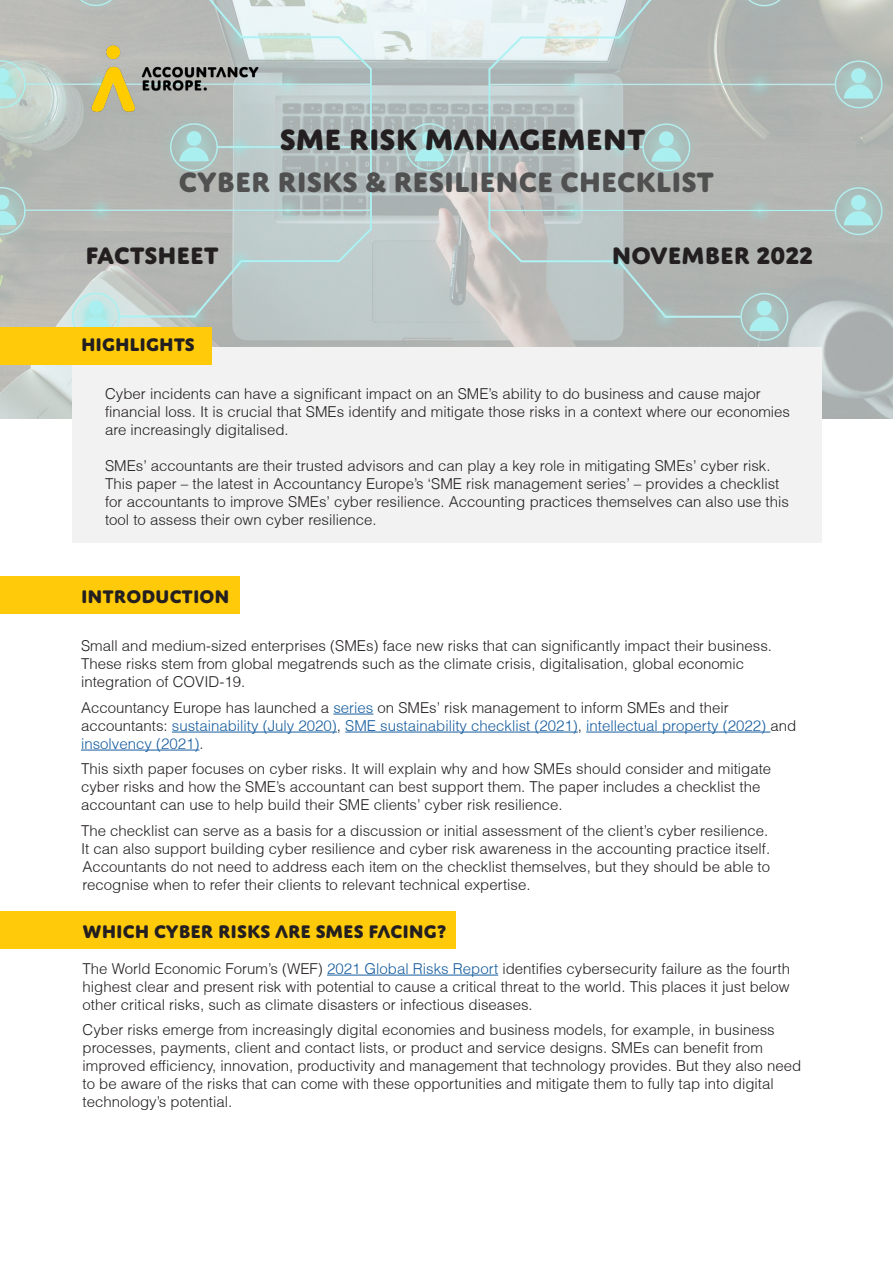
<style>
.page{position:relative;width:893px;height:1263px;background:#fff}
.page>*{position:absolute;margin:0;border:0;box-sizing:border-box;transform-origin:0 0}
.t1{font:31.5px "Domus Accountancy Europe";color:#231f20}
.t2{font:30px "Domus Accountancy Europe";color:#505050}
.t3{font:800 25.5px "Domus Titling";color:#231f20}
.t4{font:19.5px "Domus Accountancy Europe";color:#231f20}
.t5{font:300 15px/18px "Helvetica";color:#231f20}
.t6{font:300 15px/18px "Helvetica";color:#175d9e}
.s1{color:#231f20}
.s2{color:#175d9e}
</style>
<div class="page">
<img style="left:0;top:0;width:893px;height:419px">
<div style="left:0;top:912px;width:455px;height:37px;background:#feca0a"></div>
<div style="left:72px;top:347px;width:749px;height:195px;background:#f2f2f2"></div>
<div style="left:0;top:577px;width:239px;height:37px;background:#feca0a"></div>
<div style="left:0;top:327px;width:211px;height:38px;background:#feca0a"></div>
<hr style="left:333px;top:714px;width:40px;height:1px;background:#175d9e">
<hr style="left:172px;top:732px;width:165px;height:1px;background:#175d9e">
<hr style="left:345px;top:732px;width:233px;height:1px;background:#175d9e">
<hr style="left:586px;top:732px;width:184px;height:1px;background:#175d9e">
<hr style="left:81px;top:750px;width:118px;height:1px;background:#175d9e">
<hr style="left:327px;top:975px;width:171px;height:1px;background:#175d9e">
<img style="left:43px;top:37px;width:264px;height:104px">
<p class="t1" style="left:280px;top:120px;width:367px">SME RISK MANAGEMENT</p>
<p class="t2" style="left:179px;top:164px;width:537px">CYBER RISKS &amp; RESILIENCE CHECKLIST</p>
<p class="t3" style="left:85px;top:240px;width:135px">FACTSHEET</p>
<p class="t3" style="left:612px;top:240px;width:203px">NOVEMBER 2022</p>
<p class="t4" style="left:81px;top:333px;width:115px">HIGHLIGHTS</p>
<p class="t5" style="left:105px;top:385px;width:686px">Cyber incidents can have a significant impact on an SME’s ability to do business and cause major financial loss. It is crucial that SMEs identify and mitigate those risks in a context where our economies are increasingly digitalised.</p>
<p class="t5" style="left:105px;top:457px;width:685px">SMEs’ accountants are their trusted advisors and can play a key role in mitigating SMEs’ cyber risk.<br>This paper – the latest in Accountancy Europe’s ‘SME risk management series’ – provides a checklist for accountants to improve SMEs’ cyber resilience. Accounting practices themselves can also use this tool to assess their own cyber resilience.</p>
<p class="t4" style="left:81px;top:585px;width:150px">INTRODUCTION</p>
<p class="t5" style="left:81px;top:637px;width:692px">Small and medium-sized enterprises (SMEs) face new risks that can significantly impact their business.<br>These risks stem from global megatrends such as the climate crisis, digitalisation, global economic integration of COVID-19.</p>
<p class="t6" style="left:81px;top:698px;width:717px"><span class="s1">Accountancy Europe has launched a</span> series <span class="s1">on SMEs’ risk management to inform SMEs and their accountants:</span> sustainability (July 2020)<span class="s1">,</span> SME sustainability checklist (2021)<span class="s1">,</span> intellectual property (2022) <span class="s1">and </span>insolvency (2021)<span class="s1">.</span></p>
<p class="t5" style="left:81px;top:760px;width:692px">This sixth paper focuses on cyber risks. It will explain why and how SMEs should consider and mitigate</p>
<p class="t5" style="left:81px;top:778px;width:681px">cyber risks and how the SME’s accountant can best support them. The paper includes a checklist the accountant can use to help build their SME clients’ cyber risk resilience.</p>
<p class="t5" style="left:81px;top:821px;width:691px">The checklist can serve as a basis for a discussion or initial assessment of the client’s cyber resilience.<br>It can also support building cyber resilience and cyber risk awareness in the accounting practice itself.<br>Accountants do not need to address each item on the checklist themselves, but they should be able to recognise when to refer their clients to relevant technical expertise.</p>
<p class="t4" style="left:82px;top:919px;width:365px">WHICH CYBER RISKS ARE SMES FACING?</p>
<p class="t5" style="left:82px;top:959px;width:709px;text-align:justify">The World Economic Forum’s (WEF) <span class="s2">2021 Global Risks Report</span> identifies cybersecurity failure as the fourth highest clear and present risk with potential to cause a critical threat to the world. This places it just below other critical risks, such as climate disasters or infectious diseases.</p>
<p class="t5" style="left:82px;top:1021px;width:720px">Cyber risks emerge from increasingly digital economies and business models, for example, in business processes, payments, client and contact lists, or product and service designs. SMEs can benefit from improved efficiency, innovation, productivity and management that technology provides. But they also need to be aware of the risks that can come with these opportunities and mitigate them to fully tap into digital technology’s potential.</p>
</div>
